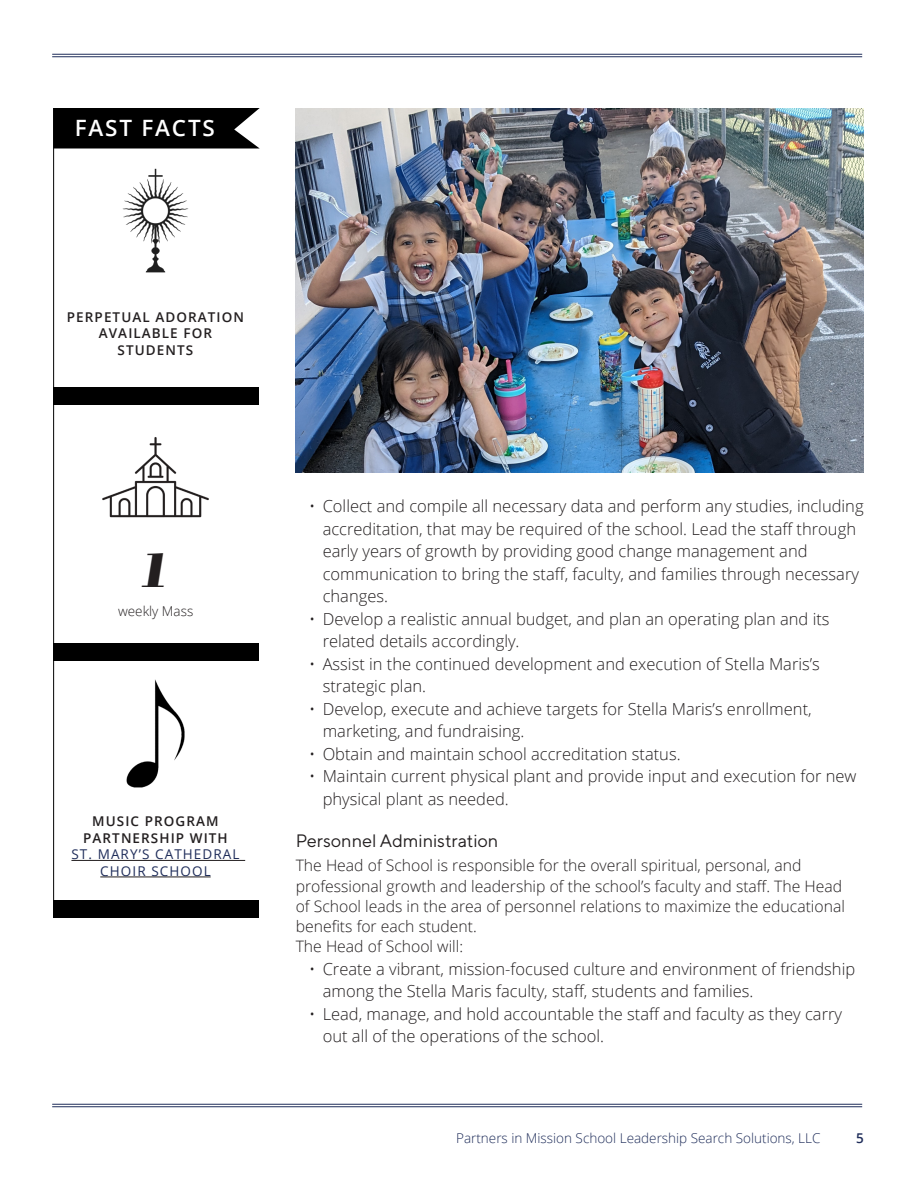
<style>
.page{position:relative;width:918px;height:1188px;background:#fff}
.page>*{position:absolute;margin:0;border:0;box-sizing:border-box;transform-origin:0 0}
.Inforgraphic_Number{font:italic 48px "Bodoni Poster";color:#231f20;scale:.9 1}
.t1{font:600 22.5px "Open Sans";letter-spacing:.08em;color:#fff}
.Sub_Section_Header{font:18px "TT Norms Pro";color:#231f20}
.t2{font:300 16.5px/22.5px "Open Sans";color:#231f20}
.t3{font:300 15.75px/20.2px "Open Sans";color:#231f20}
.Fast_Facts{font:13.5px/16.5px "Open Sans";letter-spacing:.08em;color:#1f2d5a;text-align:center}
.t4{font:300 13.5px "Open Sans";color:#1f2d5a}
.Fast_Facts-2{font:600 13.5px/16.5px "Open Sans";letter-spacing:.08em;color:#231f20;text-align:center}
.Infographic_Text{font:300 13.5px "Open Sans";color:#231f20}
.t5{font:600 13.5px "Open Sans";color:#1f2d5a}
.s1{font-weight:600;color:#231f20}
</style>
<div class="page">
<hr style="left:52px;top:54px;width:810px;height:1px;background:#1f2d5a">
<hr style="left:52px;top:56px;width:810px;height:1px;background:#1f2d5a">
<hr style="left:52px;top:1104px;width:810px;height:1px;background:#1f2d5a">
<hr style="left:52px;top:1106px;width:810px;height:1px;background:#1f2d5a">
<img style="left:296px;top:108px;width:568px;height:364px">
<hr style="left:53px;top:108px;width:1px;height:810px;background:#000">
<div style="left:54px;top:108px;width:206px;height:40px;background:#000"></div>
<div style="left:53px;top:644px;width:206px;height:18px;background:#000"></div>
<div style="left:53px;top:387px;width:206px;height:18px;background:#000"></div>
<div style="left:53px;top:900px;width:206px;height:18px;background:#000"></div>
<hr style="left:71px;top:860px;width:174px;height:1px;background:#231f20">
<hr style="left:100px;top:877px;width:111px;height:1px;background:#231f20">
<img style="left:122px;top:168px;width:67px;height:105px">
<img style="left:102px;top:437px;width:107px;height:81px">
<img style="left:126px;top:680px;width:59px;height:108px">
<p class="t1" style="left:75px;top:112px;width:142px">FAST FACTS</p>
<p class="Fast_Facts-2" style="left:67px;top:308px;width:179px">PERPETUAL ADORATION<br>AVAILABLE FOR<br>STUDENTS</p>
<p class="Inforgraphic_Number" style="left:141px;top:542px;width:34px">1</p>
<p class="Infographic_Text" style="left:118px;top:602px;width:77px">weekly Mass</p>
<p class="Fast_Facts" style="left:71px;top:813px;width:170px"><span class="s1">MUSIC PROGRAM<br>PARTNERSHIP WITH<br></span>ST. MARY’S CATHEDRAL<br>CHOIR SCHOOL</p>
<p class="t2" style="left:323px;top:494px;width:542px;text-indent:-14px">• Collect and compile all necessary data and perform any studies, including accreditation, that may be required of the school. Lead the staff through early years of growth by providing good change management and communication to bring the staff, faculty, and families through necessary changes.</p>
<p class="t2" style="left:323px;top:607px;width:508px;text-indent:-14px">• Develop a realistic annual budget, and plan an operating plan and its related details accordingly.</p>
<p class="t2" style="left:323px;top:652px;width:499px;text-indent:-14px">• Assist in the continued development and execution of Stella Maris’s strategic plan.</p>
<p class="t2" style="left:323px;top:697px;width:491px;text-indent:-14px">• Develop, execute and achieve targets for Stella Maris’s enrollment, marketing, and fundraising.</p>
<p class="t2" style="left:309px;top:742px;width:373px">• Obtain and maintain school accreditation status.</p>
<p class="t2" style="left:323px;top:764px;width:535px;text-indent:-14px">• Maintain current physical plant and provide input and execution for new physical plant as needed.</p>
<p class="Sub_Section_Header" style="left:296px;top:829px;width:204px">Personnel Administration</p>
<p class="t3" style="left:296px;top:855px;width:551px">The Head of School is responsible for the overall spiritual, personal, and professional growth and leadership of the school’s faculty and staff. The Head of School leads in the area of personnel relations to maximize the educational benefits for each student.</p>
<p class="t3" style="left:296px;top:936px;width:169px">The Head of School will:</p>
<p class="t2" style="left:323px;top:957px;width:534px;text-indent:-14px">• Create a vibrant, mission-focused culture and environment of friendship among the Stella Maris faculty, staff, students and families.</p>
<p class="t2" style="left:323px;top:1002px;width:521px;text-indent:-14px">• Lead, manage, and hold accountable the staff and faculty as they carry out all of the operations of the school.</p>
<p class="t4" style="left:456px;top:1129px;width:366px">Partners in Mission School Leadership Search Solutions, LLC</p>
<p class="t5" style="left:856px;top:1128px;width:9px">5</p>
</div>
